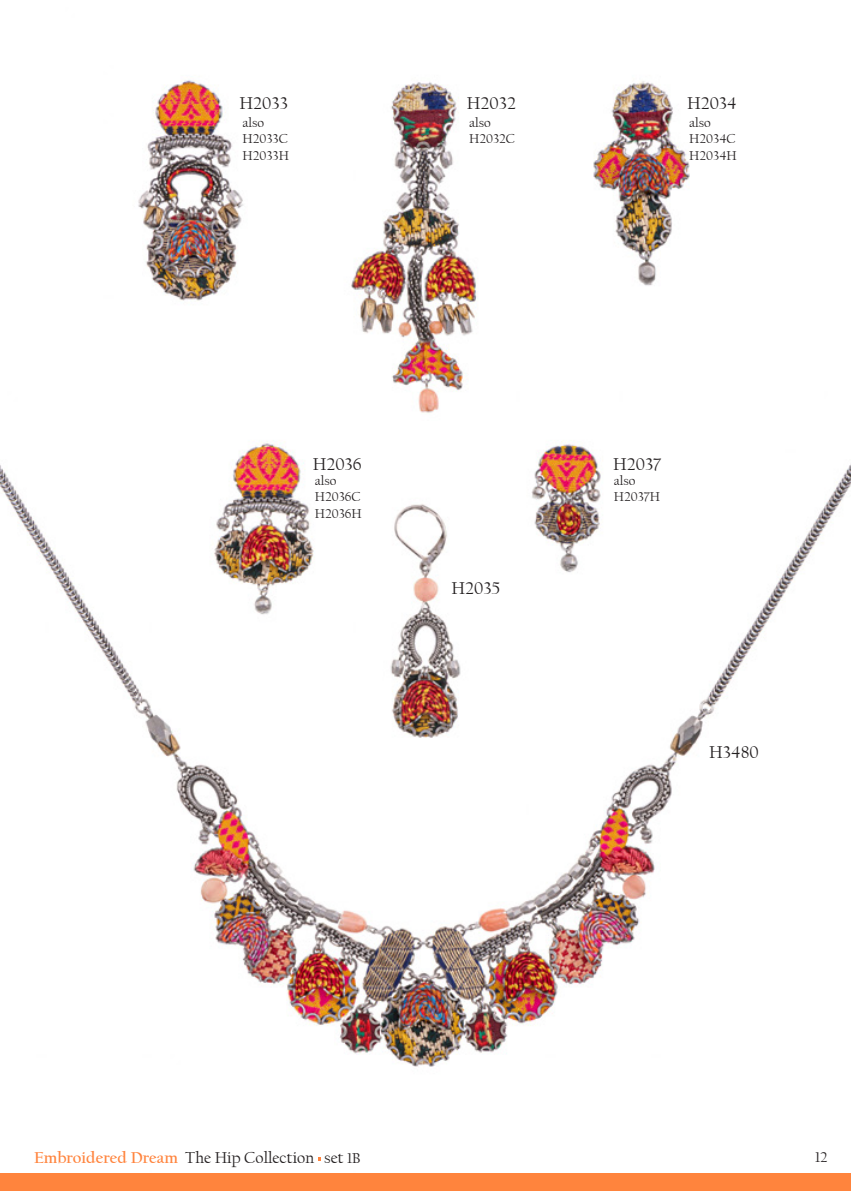
<style>
.page{position:relative;width:851px;height:1191px;background:#fff}
.page>*{position:absolute;margin:0;border:0;box-sizing:border-box;transform-origin:0 0}
.t1{font:18px "Californian FB";color:#231f20}
.t2{font:16.5px "Californian FB";color:#231f20}
.t3{font:15px "Californian FB";color:#231f20}
.t4{font:13.5px "Californian FB";color:#231f20}
.s1{font-weight:700;color:#ff843d}
.s2{font-size:15px}
</style>
<div class="page">
<img style="left:0;top:80px;width:850px;height:1094px">
<div style="left:0;top:1174px;width:850px;height:17px;background:#ff843d"></div>
<p class="t1" style="left:239px;top:93px;width:50px">H2033</p>
<p class="t1" style="left:467px;top:93px;width:51px">H2032</p>
<p class="t1" style="left:687px;top:93px;width:51px">H2034</p>
<p class="t4" style="left:469px;top:115px;width:23px">also</p>
<p class="t4" style="left:469px;top:131px;width:48px">H2032C</p>
<p class="t4" style="left:242px;top:115px;width:23px">also</p>
<p class="t4" style="left:242px;top:131px;width:47px">H2033C</p>
<p class="t4" style="left:242px;top:148px;width:48px">H2033H</p>
<p class="t4" style="left:689px;top:115px;width:23px">also</p>
<p class="t4" style="left:689px;top:131px;width:48px">H2034C</p>
<p class="t4" style="left:689px;top:148px;width:49px">H2034H</p>
<p class="t1" style="left:312px;top:454px;width:50px">H2036</p>
<p class="t4" style="left:315px;top:473px;width:23px">also</p>
<p class="t4" style="left:315px;top:489px;width:47px">H2036C</p>
<p class="t4" style="left:315px;top:506px;width:48px">H2036H</p>
<p class="t1" style="left:451px;top:578px;width:50px">H2035</p>
<p class="t1" style="left:613px;top:454px;width:50px">H2037</p>
<p class="t4" style="left:613px;top:473px;width:23px">also</p>
<p class="t4" style="left:613px;top:489px;width:48px">H2037H</p>
<p class="t1" style="left:709px;top:742px;width:51px">H3480</p>
<p class="t2" style="left:34px;top:1148px;width:328px"><span class="s1">Embroidered Dream</span> The Hip Collection set <span class="s2">1B</span></p>
<p class="t3" style="left:815px;top:1148px;width:14px">12</p>
</div>
